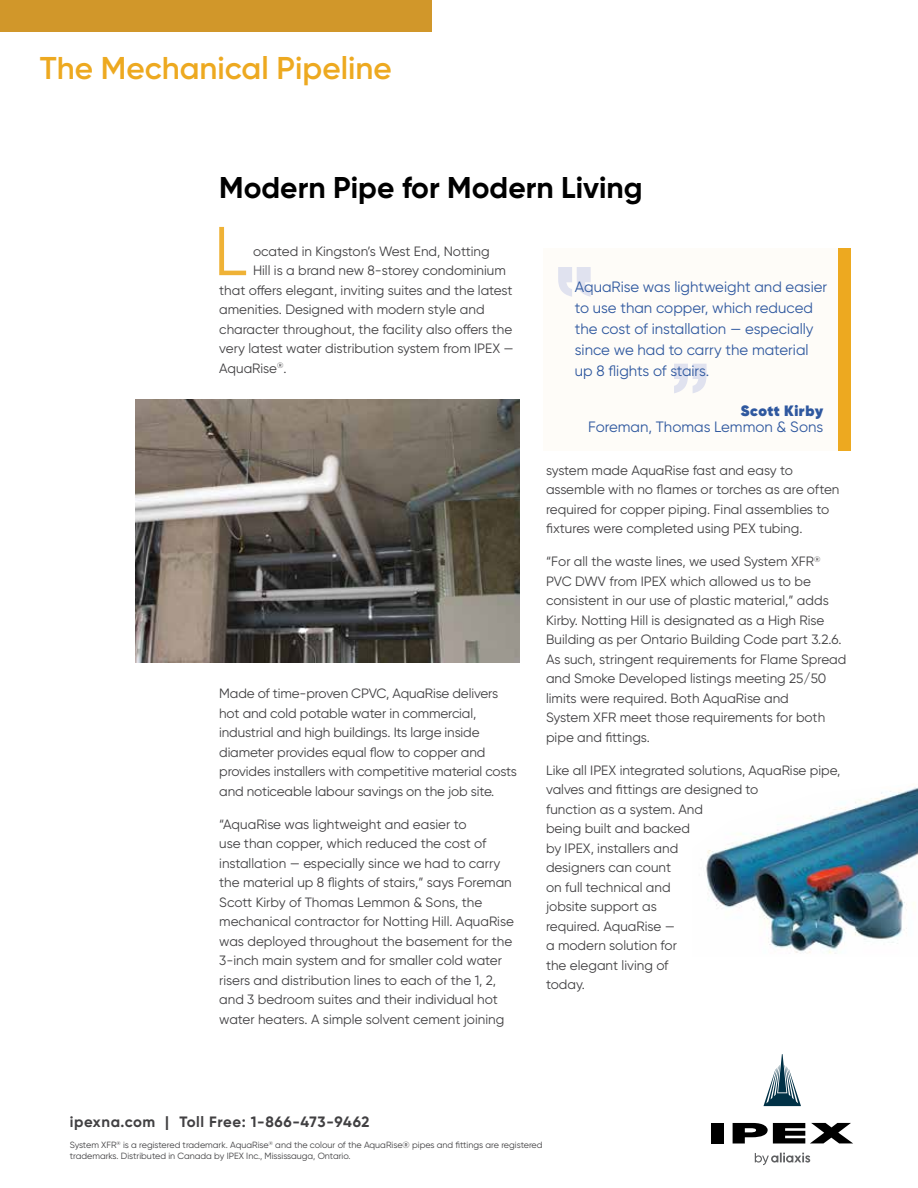
<style>
.page{position:relative;width:918px;height:1188px;background:#fff}
.page>*{position:absolute;margin:0;border:0;box-sizing:border-box;transform-origin:0 0}
.t1{font:69px "Gilroy";color:#efb236}
.t2{font:600 31.5px "Gilroy";color:#eda920}
.t3{font:700 30px "Gilroy";color:#000}
.t4{font:15px/21px "Gilroy";color:#2f589f}
.t5{font:700 15px "Gilroy";letter-spacing:.04em;color:#414042}
.t6{font:800 15px "Gilroy";letter-spacing:.035em;color:#2f589f}
.t7{font:13.5px/19.5px "Gilroy";color:#414042}
.t8{font:9px/10.5px "Gilroy";color:#414042}
</style>
<div class="page">
<div style="left:0;top:0;width:432px;height:31px;background:#d1972a"></div>
<img style="left:135px;top:400px;width:384px;height:263px">
<div style="left:835px;top:248px;width:16px;height:202px;background:#eda920"></div>
<div style="left:543px;top:248px;width:295px;height:202px;background:#fefcf8"></div>
<svg style="left:558px;top:267px;width:33px;height:30px"></svg>
<svg style="left:674px;top:364px;width:33px;height:29px"></svg>
<img style="left:706px;top:787px;width:212px;height:167px">
<div style="left:712px;top:1123px;width:12px;height:21px;background:#000"></div>
<svg style="left:733px;top:1123px;width:120px;height:21px"></svg>
<svg style="left:763px;top:1054px;width:38px;height:52px"></svg>
<svg style="left:755px;top:1153px;width:55px;height:12px"></svg>
<h2 class="t2" style="left:40px;top:49px;width:353px">The Mechanical Pipeline</h2>
<h3 class="t3" style="left:219px;top:169px;width:425px">Modern Pipe for Modern Living</h3>
<h1 class="t1" style="left:214px;top:209px;width:35px">L</h1>
<p class="t7" style="left:253px;top:241px;width:238px">ocated in Kingston’s West End, Notting</p>
<p class="t7" style="left:253px;top:261px;width:254px">Hill is a brand new 8-storey condominium</p>
<p class="t7" style="left:219px;top:280px;width:295px">that offers elegant, inviting suites and the latest</p>
<p class="t7" style="left:219px;top:300px;width:267px">amenities. Designed with modern style and</p>
<p class="t7" style="left:219px;top:319px;width:295px">character throughout, the facility also offers the</p>
<p class="t7" style="left:219px;top:339px;width:296px">very latest water distribution system from IPEX —</p>
<p class="t7" style="left:219px;top:358px;width:69px">AquaRise<sup>®</sup>.</p>
<p class="t4" style="left:575px;top:276px;width:254px">AquaRise was lightweight and easier to use than copper, which reduced the cost of installation — especially since we had to carry the material up 8 flights of stairs.</p>
<p class="t6" style="left:741px;top:401px;width:84px">Scott Kirby</p>
<p class="t4" style="left:588px;top:416px;width:237px">Foreman, Thomas Lemmon &amp; Sons</p>
<p class="t7" style="left:219px;top:684px;width:299px">Made of time-proven CPVC, AquaRise delivers hot and cold potable water in commercial, industrial and high buildings. Its large inside diameter provides equal flow to copper and provides installers with competitive material costs and noticeable labour savings on the job site.</p>
<p class="t7" style="left:219px;top:814px;width:296px">“AquaRise was lightweight and easier to<br>use than copper, which reduced the cost of installation — especially since we had to carry the material up 8 flights of stairs,” says Foreman Scott Kirby of Thomas Lemmon &amp; Sons, the mechanical contractor for Notting Hill. AquaRise was deployed throughout the basement for the 3-inch main system and for smaller cold water risers and distribution lines to each of the 1, 2, and 3 bedroom suites and their individual hot water heaters. A simple solvent cement joining</p>
<p class="t7" style="left:546px;top:460px;width:295px">system made AquaRise fast and easy to assemble with no flames or torches as are often required for copper piping. Final assemblies to fixtures were completed using PEX tubing.</p>
<p class="t7" style="left:546px;top:552px;width:302px">“For all the waste lines, we used System XFR<sup>® </sup>PVC DWV from IPEX which allowed us to be consistent in our use of plastic material,” adds Kirby. Notting Hill is designated as a High Rise Building as per Ontario Building Code part 3.2.6.<br>As such, stringent requirements for Flame Spread and Smoke Developed listings meeting 25/50 limits were required. Both AquaRise and<br>System XFR meet those requirements for both pipe and fittings.</p>
<p class="t7" style="left:546px;top:760px;width:296px">Like all IPEX integrated solutions, AquaRise pipe, valves and fittings are designed to<br>function as a system. And<br>being built and backed<br>by IPEX, installers and<br>designers can count<br>on full technical and<br>jobsite support as<br>required. AquaRise —<br>a modern solution for<br>the elegant living of<br>today.</p>
<p class="t5" style="left:70px;top:1113px;width:301px">ipexna.com | Toll Free: 1-866-473-9462</p>
<p class="t8" style="left:70px;top:1140px;width:474px">System XFR<sup>®</sup> is a registered trademark. AquaRise<sup>®</sup> and the colour of the AquaRise® pipes and fittings are registered trademarks. Distributed in Canada by IPEX Inc., Mississauga, Ontario.</p>
</div>
